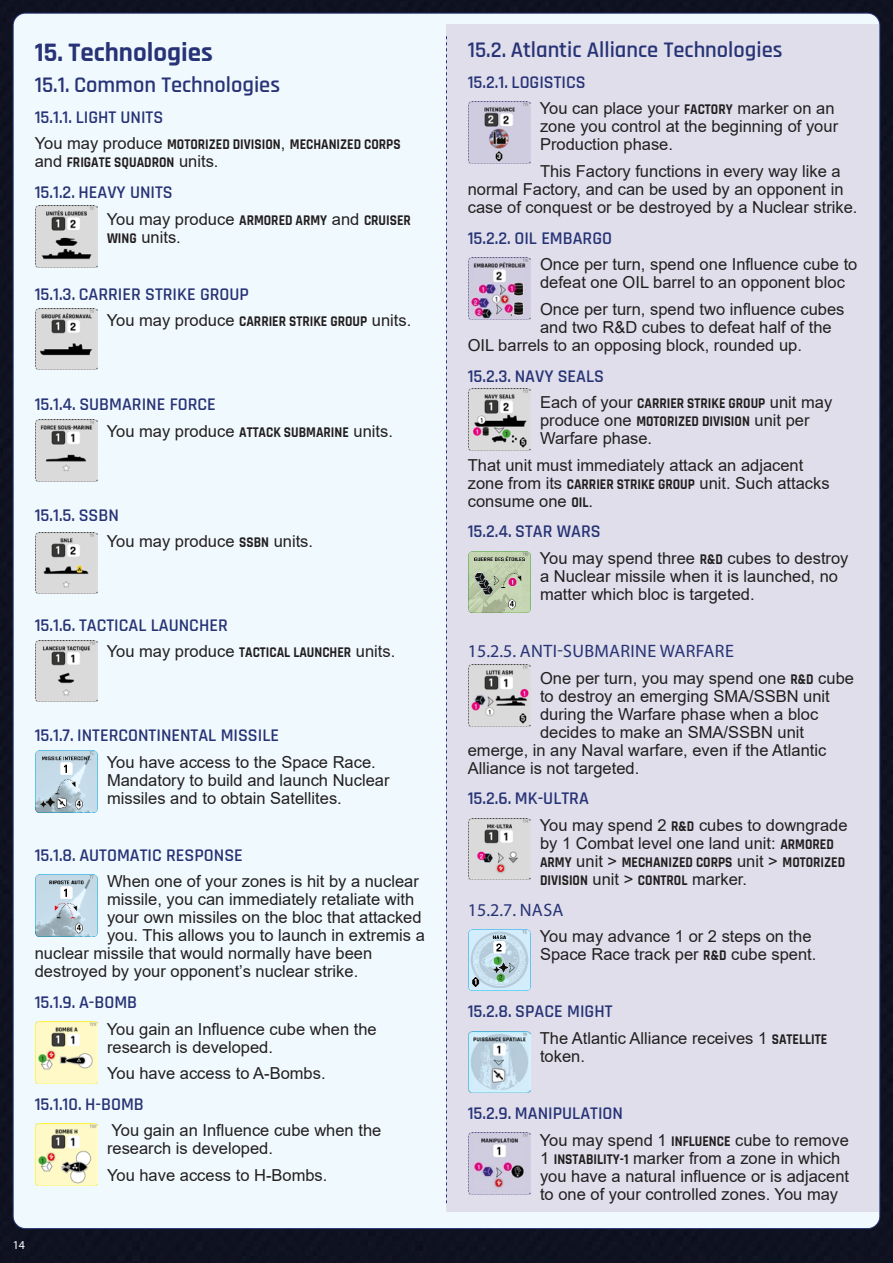
<style>
.page{position:relative;width:893px;height:1263px;background:#0f1221}
.page>*{position:absolute;margin:0;border:0;box-sizing:border-box;transform-origin:0 0}
.t1{font:700 27px "Rajdhani";color:#273376}
.t2{font:600 22.5px "Rajdhani";color:#273376}
.t3{font:600 18px "Rajdhani";color:#273376}
.t4{font:18px "Myriad Pro";letter-spacing:.02em;color:#273376}
.t5{font:16.5px/18px "Arial";color:#231f20}
.t6{font:700 15px/18px "Rajdhani";color:#231f20;scale:.9 1}
.t7{font:12px "Myriad Pro";color:#fff}
.s1{font-family:"Arial";font-weight:400;font-size:16.5px}
.s2{font-family:"Rajdhani";font-weight:700;font-size:15px}
</style>
<div class="page">
<div style="left:13px;top:13px;width:867px;height:1215px;background:#f0f9fd;border-radius:12px"></div>
<img style="left:36px;top:206px;width:61px;height:61px">
<img style="left:36px;top:308px;width:61px;height:62px">
<img style="left:36px;top:420px;width:61px;height:61px">
<img style="left:36px;top:532px;width:61px;height:62px">
<img style="left:36px;top:640px;width:61px;height:62px">
<img style="left:36px;top:750px;width:61px;height:62px">
<img style="left:36px;top:874px;width:61px;height:62px">
<img style="left:36px;top:1022px;width:61px;height:61px">
<img style="left:36px;top:1124px;width:61px;height:61px">
<div style="left:446px;top:24px;width:433px;height:49px;background:#dfdeea"></div>
<div style="left:446px;top:63px;width:433px;height:40px;background:#dfdeea"></div>
<div style="left:446px;top:96px;width:433px;height:66px;background:#dfdeea"></div>
<div style="left:446px;top:161px;width:433px;height:64px;background:#dfdeea"></div>
<div style="left:446px;top:218px;width:433px;height:40px;background:#dfdeea"></div>
<div style="left:446px;top:254px;width:433px;height:46px;background:#dfdeea"></div>
<div style="left:446px;top:298px;width:433px;height:65px;background:#dfdeea"></div>
<div style="left:446px;top:356px;width:433px;height:40px;background:#dfdeea"></div>
<div style="left:446px;top:390px;width:433px;height:66px;background:#dfdeea"></div>
<div style="left:446px;top:454px;width:433px;height:66px;background:#dfdeea"></div>
<div style="left:446px;top:512px;width:433px;height:40px;background:#dfdeea"></div>
<div style="left:446px;top:546px;width:433px;height:66px;background:#dfdeea"></div>
<div style="left:446px;top:610px;width:433px;height:28px;background:#dfdeea"></div>
<div style="left:446px;top:635px;width:433px;height:35px;background:#dfdeea"></div>
<div style="left:446px;top:665px;width:433px;height:120px;background:#dfdeea"></div>
<div style="left:446px;top:779px;width:433px;height:40px;background:#dfdeea"></div>
<div style="left:446px;top:813px;width:433px;height:85px;background:#dfdeea"></div>
<div style="left:446px;top:894px;width:433px;height:35px;background:#dfdeea"></div>
<div style="left:446px;top:926px;width:433px;height:48px;background:#dfdeea"></div>
<div style="left:446px;top:970px;width:433px;height:29px;background:#dfdeea"></div>
<div style="left:446px;top:992px;width:433px;height:40px;background:#dfdeea"></div>
<div style="left:446px;top:1026px;width:433px;height:48px;background:#dfdeea"></div>
<div style="left:446px;top:1072px;width:433px;height:28px;background:#dfdeea"></div>
<div style="left:446px;top:1094px;width:433px;height:40px;background:#dfdeea"></div>
<div style="left:446px;top:1127px;width:433px;height:85px;background:#dfdeea"></div>
<img style="left:469px;top:102px;width:61px;height:61px">
<img style="left:469px;top:257px;width:61px;height:62px">
<img style="left:469px;top:389px;width:61px;height:61px">
<img style="left:469px;top:551px;width:61px;height:62px">
<img style="left:469px;top:664px;width:61px;height:62px">
<img style="left:469px;top:818px;width:61px;height:62px">
<img style="left:469px;top:929px;width:61px;height:62px">
<img style="left:469px;top:1031px;width:61px;height:62px">
<img style="left:469px;top:1133px;width:61px;height:61px">
<svg style="left:446px;top:36px;width:1px;height:1167px"></svg>
<h1 class="t1" style="left:35px;top:36px;width:180px">15. Technologies</h1>
<h2 class="t2" style="left:35px;top:72px;width:247px">15.1. Common Technologies</h2>
<p class="t3" style="left:35px;top:106px;width:130px">15.1.1. LIGHT UNITS</p>
<p class="t6" style="left:35px;top:136px;width:408px"><span class="s1">You may produce</span> MOTORIZED DIVISION<span class="s1">,</span> MECHANIZED CORPS <span class="s1">and</span> FRIGATE SQUADRON <span class="s1">units.</span></p>
<p class="t3" style="left:35px;top:182px;width:140px">15.1.2. HEAVY UNITS</p>
<p class="t6" style="left:107px;top:211px;width:339px"><span class="s1">You may produce</span> ARMORED ARMY <span class="s1">and</span> CRUISER</p>
<p class="t5" style="left:107px;top:228px;width:75px"><span class="s2">WING</span> units.</p>
<p class="t3" style="left:35px;top:283px;width:216px">15.1.3. CARRIER STRIKE GROUP</p>
<p class="t5" style="left:107px;top:312px;width:306px">You may produce <span class="s2">CARRIER STRIKE GROUP</span> units.</p>
<p class="t3" style="left:35px;top:394px;width:183px">15.1.4. SUBMARINE FORCE</p>
<p class="t5" style="left:107px;top:422px;width:288px">You may produce <span class="s2">ATTACK SUBMARINE</span> units.</p>
<p class="t3" style="left:35px;top:504px;width:86px">15.1.5. SSBN</p>
<p class="t5" style="left:107px;top:532px;width:208px">You may produce <span class="s2">SSBN</span> units.</p>
<p class="t3" style="left:35px;top:614px;width:194px">15.1.6. TACTICAL LAUNCHER</p>
<p class="t5" style="left:107px;top:642px;width:290px">You may produce <span class="s2">TACTICAL LAUNCHER</span> units.</p>
<p class="t3" style="left:35px;top:725px;width:246px">15.1.7. INTERCONTINENTAL MISSILE</p>
<p class="t5" style="left:107px;top:753px;width:284px">You have access to the Space Race.<br>Mandatory to build and launch Nuclear missiles and to obtain Satellites.</p>
<p class="t3" style="left:35px;top:844px;width:210px">15.1.8. AUTOMATIC RESPONSE</p>
<p class="t5" style="left:107px;top:872px;width:313px">When one of your zones is hit by a nuclear</p>
<p class="t5" style="left:107px;top:890px;width:309px">missile, you can immediately retaliate with</p>
<p class="t5" style="left:107px;top:908px;width:316px">your own missiles on the bloc that attacked</p>
<p class="t5" style="left:107px;top:926px;width:319px">you. This allows you to launch in extremis a</p>
<p class="t5" style="left:35px;top:944px;width:339px">nuclear missile that would normally have been</p>
<p class="t5" style="left:35px;top:962px;width:325px">destroyed by your opponent’s nuclear strike.</p>
<p class="t3" style="left:35px;top:992px;width:104px">15.1.9. A-BOMB</p>
<p class="t5" style="left:107px;top:1020px;width:271px">You gain an Influence cube when the research is developed.</p>
<p class="t5" style="left:107px;top:1064px;width:220px">You have access to A-Bombs.</p>
<p class="t3" style="left:35px;top:1093px;width:111px">15.1.10. H-BOMB</p>
<p class="t5" style="left:107px;top:1121px;width:276px">You gain an Influence cube when the research is developed.</p>
<p class="t5" style="left:107px;top:1166px;width:222px">You have access to H-Bombs.</p>
<p class="t7" style="left:13px;top:1238px;width:14px">14</p>
<h2 class="t2" style="left:468px;top:37px;width:316px">15.2. Atlantic Alliance Technologies</h2>
<p class="t3" style="left:468px;top:71px;width:119px">15.2.1. LOGISTICS</p>
<p class="t5" style="left:540px;top:100px;width:300px">You can place your <span class="s2">FACTORY</span> marker on an zone you control at the beginning of your<br>Production phase.</p>
<p class="t5" style="left:468px;top:162px;width:391px;text-indent:72px">This Factory functions in every way like a normal Factory, and can be used by an opponent in case of conquest or be destroyed by a Nuclear strike.</p>
<p class="t3" style="left:468px;top:227px;width:146px">15.2.2. OIL EMBARGO</p>
<p class="t5" style="left:540px;top:255px;width:319px">Once per turn, spend one Influence cube to defeat one OIL barrel to an opponent bloc</p>
<p class="t5" style="left:540px;top:300px;width:306px">Once per turn, spend two influence cubes</p>
<p class="t5" style="left:540px;top:318px;width:293px">and two R&amp;D cubes to defeat half of the</p>
<p class="t5" style="left:468px;top:336px;width:336px">OIL barrels to an opposing block, rounded up.</p>
<p class="t3" style="left:468px;top:365px;width:138px">15.2.3. NAVY SEALS</p>
<p class="t6" style="left:540px;top:395px;width:326px"><span class="s1">Each of your</span> CARRIER STRIKE GROUP <span class="s1">unit may</span></p>
<p class="t5" style="left:540px;top:411px;width:271px">produce one <span class="s2">MOTORIZED DIVISION</span> unit per<br>Warfare phase.</p>
<p class="t5" style="left:468px;top:456px;width:363px">That unit must immediately attack an adjacent zone from its <span class="s2">CARRIER STRIKE GROUP</span> unit. Such attacks consume one <span class="s2">OIL</span>.</p>
<p class="t3" style="left:468px;top:521px;width:135px">15.2.4. STAR WARS</p>
<p class="t5" style="left:540px;top:549px;width:310px">You may spend three <span class="s2">R&amp;D</span> cubes to destroy a Nuclear missile when it is launched, no matter which bloc is targeted.</p>
<p class="t4" style="left:468px;top:640px;width:267px">15.2.5. ANTI-SUBMARINE WARFARE</p>
<p class="t5" style="left:540px;top:669px;width:315px">One per turn, you may spend one <span class="s2">R&amp;D</span> cube</p>
<p class="t5" style="left:540px;top:687px;width:291px">to destroy an emerging SMA/SSBN unit</p>
<p class="t5" style="left:540px;top:705px;width:280px">during the Warfare phase when a bloc</p>
<p class="t5" style="left:540px;top:723px;width:266px">decides to make an SMA/SSBN unit</p>
<p class="t5" style="left:468px;top:741px;width:360px">emerge, in any Naval warfare, even if the Atlantic</p>
<p class="t5" style="left:468px;top:759px;width:173px">Alliance is not targeted.</p>
<p class="t3" style="left:468px;top:788px;width:123px">15.2.6. MK-ULTRA</p>
<p class="t5" style="left:540px;top:816px;width:309px">You may spend 2 <span class="s2">R&amp;D</span> cubes to downgrade by 1 Combat level one land unit: <span class="s2">ARMORED</span></p>
<p class="t6" style="left:540px;top:853px;width:340px">ARMY <span class="s1">unit &gt;</span> MECHANIZED CORPS <span class="s1">unit &gt;</span> MOTORIZED<br>DIVISION <span class="s1">unit &gt;</span> CONTROL <span class="s1">marker.</span></p>
<p class="t4" style="left:468px;top:898px;width:97px">15.2.7. NASA</p>
<p class="t5" style="left:540px;top:927px;width:278px">You may advance 1 or 2 steps on the<br>Space Race track per <span class="s2">R&amp;D</span> cube spent.</p>
<p class="t3" style="left:468px;top:1001px;width:146px">15.2.8. SPACE MIGHT</p>
<p class="t5" style="left:540px;top:1029px;width:289px">The Atlantic Alliance receives 1 <span class="s2">SATELLITE </span>token.</p>
<p class="t3" style="left:468px;top:1103px;width:157px">15.2.9. MANIPULATION</p>
<p class="t5" style="left:540px;top:1131px;width:311px">You may spend 1 <span class="s2">INFLUENCE</span> cube to remove 1 <span class="s2">INSTABILITY-1</span> marker from a zone in which you have a natural influence or is adjacent to one of your controlled zones. You may</p>
</div>
